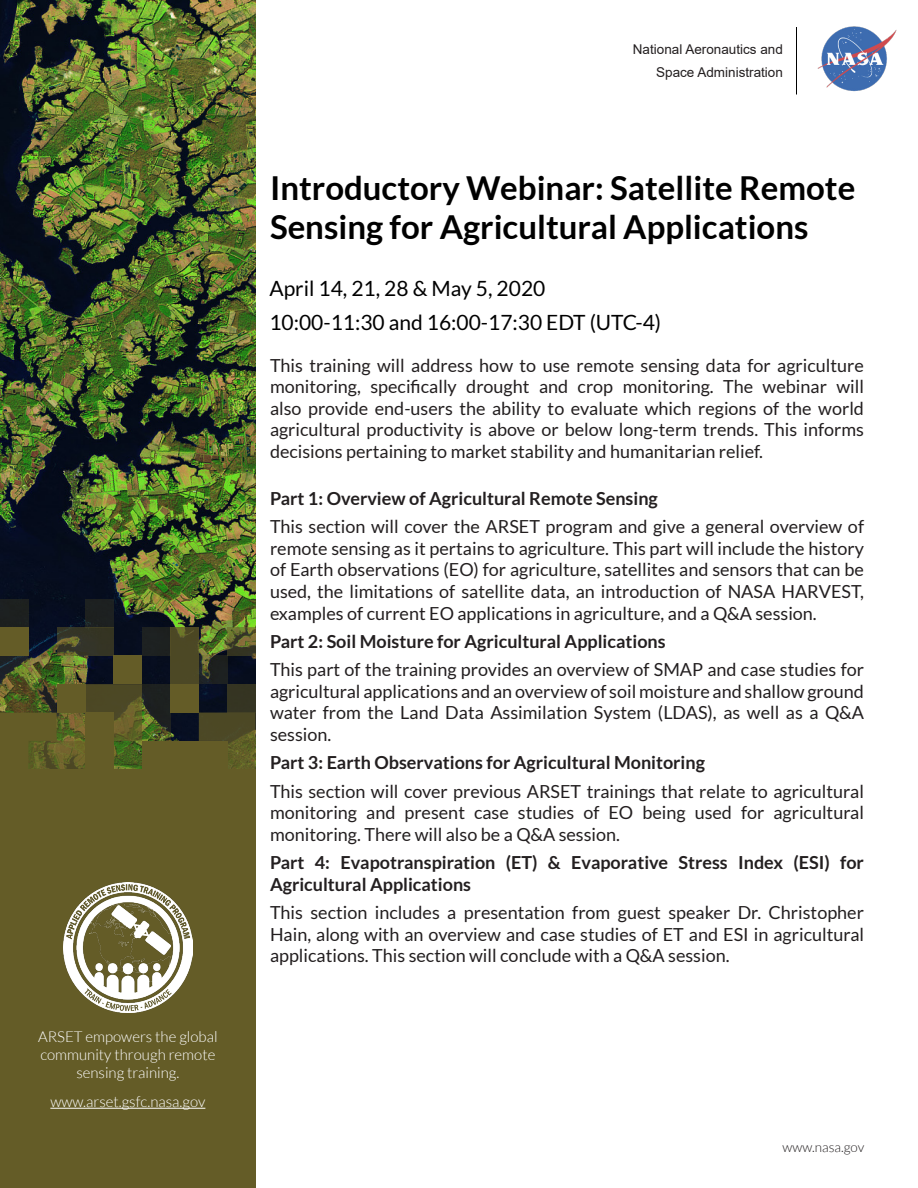
<style>
.page{position:relative;width:918px;height:1188px;background:#fff}
.page>*{position:absolute;margin:0;border:0;box-sizing:border-box;transform-origin:0 0}
.t1{font:700 33px/39px "Lato";color:#000}
.t2{font:21px "Lato";color:#000}
.t3{font:18px/21.6px "Lato";color:#231f20;text-align:justify}
.t4{font:700 18px/21.6px "Lato";color:#231f20}
.t5{font:300 15px/18px "Lato";color:#fff;text-align:center}
.t6{font:13.5px "Arial";color:#231f20}
.t7{font:300 13.5px "Lato";color:#231f20}
</style>
<div class="page">
<img style="left:0;top:0;width:255px;height:741px">
<img style="left:817px;top:26px;width:80px;height:66px">
<hr style="left:796px;top:27px;width:1px;height:67px;background:#000">
<div style="left:0;top:769px;width:256px;height:419px;background:#645c27"></div>
<hr style="left:50px;top:1108px;width:155px;height:1px;background:#fff">
<img style="left:63px;top:883px;width:130px;height:129px">
<svg style="left:57px;top:741px;width:28px;height:28px"></svg>
<div style="left:85px;top:713px;width:29px;height:56px;background:#645c27"></div>
<svg style="left:114px;top:741px;width:28px;height:28px"></svg>
<svg style="left:142px;top:684px;width:28px;height:57px;background:#333f22"></svg>
<div style="left:142px;top:741px;width:85px;height:28px;background:#645c27"></div>
<svg style="left:199px;top:713px;width:57px;height:56px"></svg>
<div style="left:113px;top:656px;width:29px;height:28px;background:#645c27"></div>
<svg style="left:57px;top:713px;width:28px;height:28px"></svg>
<div style="left:57px;top:684px;width:28px;height:29px;background:#645c27"></div>
<img style="left:0;top:656px;width:57px;height:113px">
<div style="left:0;top:627px;width:28px;height:29px;background:#645c27"></div>
<div style="left:170px;top:684px;width:29px;height:29px;background:#645c27"></div>
<div style="left:227px;top:684px;width:29px;height:29px;background:#353422"></div>
<svg style="left:199px;top:656px;width:28px;height:28px"></svg>
<div style="left:142px;top:627px;width:28px;height:29px;background:#1d2121"></div>
<svg style="left:85px;top:684px;width:57px;height:57px"></svg>
<div style="left:170px;top:627px;width:29px;height:57px;background:#4c4825"></div>
<svg style="left:227px;top:627px;width:29px;height:29px"></svg>
<svg style="left:57px;top:627px;width:57px;height:29px;background:#3c3c27"></svg>
<div style="left:0;top:599px;width:28px;height:28px;background:#1d201f"></div>
<div style="left:85px;top:599px;width:29px;height:28px;background:#1d2020"></div>
<p class="t5" style="left:38px;top:1027px;width:181px">ARSET empowers the global community through remote sensing training.</p>
<p class="t5" style="left:50px;top:1093px;width:157px">www.arset.gsfc.nasa.gov</p>
<p class="t6" style="left:633px;top:40px;width:152px">National Aeronautics and</p>
<p class="t6" style="left:656px;top:63px;width:128px">Space Administration</p>
<p class="t1" style="left:270px;top:168px;width:587px">Introductory Webinar: Satellite Remote<br>Sensing for Agricultural Applications</p>
<p class="t2" style="left:269px;top:277px;width:277px">April 14, 21, 28 &amp; May 5, 2020</p>
<p class="t2" style="left:269px;top:311px;width:393px">10:00-11:30 and 16:00-17:30 EDT (UTC-4)</p>
<p class="t3" style="left:270px;top:354px;width:596px">This training will address how to use remote sensing data for agriculture monitoring, specifically drought and crop monitoring. The webinar will also provide end-users the ability to evaluate which regions of the world agricultural productivity is above or below long-term trends. This informs decisions pertaining to market stability and humanitarian relief.</p>
<p class="t4" style="left:270px;top:487px;width:389px">Part 1: Overview of Agricultural Remote Sensing</p>
<p class="t3" style="left:270px;top:516px;width:596px">This section will cover the ARSET program and give a general overview of remote sensing as it pertains to agriculture. This part will include the history of Earth observations (EO) for agriculture, satellites and sensors that can be used, the limitations of satellite data, an introduction of NASA HARVEST, examples of current EO applications in agriculture, and a Q&amp;A session.</p>
<p class="t4" style="left:270px;top:630px;width:397px">Part 2: Soil Moisture for Agricultural Applications</p>
<p class="t3" style="left:270px;top:659px;width:596px">This part of the training provides an overview of SMAP and case studies for agricultural applications and an overview of soil moisture and shallow ground water from the Land Data Assimilation System (LDAS), as well as a Q&amp;A session.</p>
<p class="t4" style="left:270px;top:752px;width:437px">Part 3: Earth Observations for Agricultural Monitoring</p>
<p class="t3" style="left:270px;top:780px;width:595px">This section will cover previous ARSET trainings that relate to agricultural monitoring and present case studies of EO being used for agricultural monitoring. There will also be a Q&amp;A session.</p>
<p class="t4" style="left:270px;top:852px;width:595px">Part 4: Evapotranspiration (ET) &amp; Evaporative Stress Index (ESI) for<br>Agricultural Applications</p>
<p class="t3" style="left:270px;top:902px;width:596px">This section includes a presentation from guest speaker Dr. Christopher Hain, along with an overview and case studies of ET and ESI in agricultural applications. This section will conclude with a Q&amp;A session.</p>
<p class="t7" style="left:783px;top:1140px;width:83px">www.nasa.gov</p>
</div>
